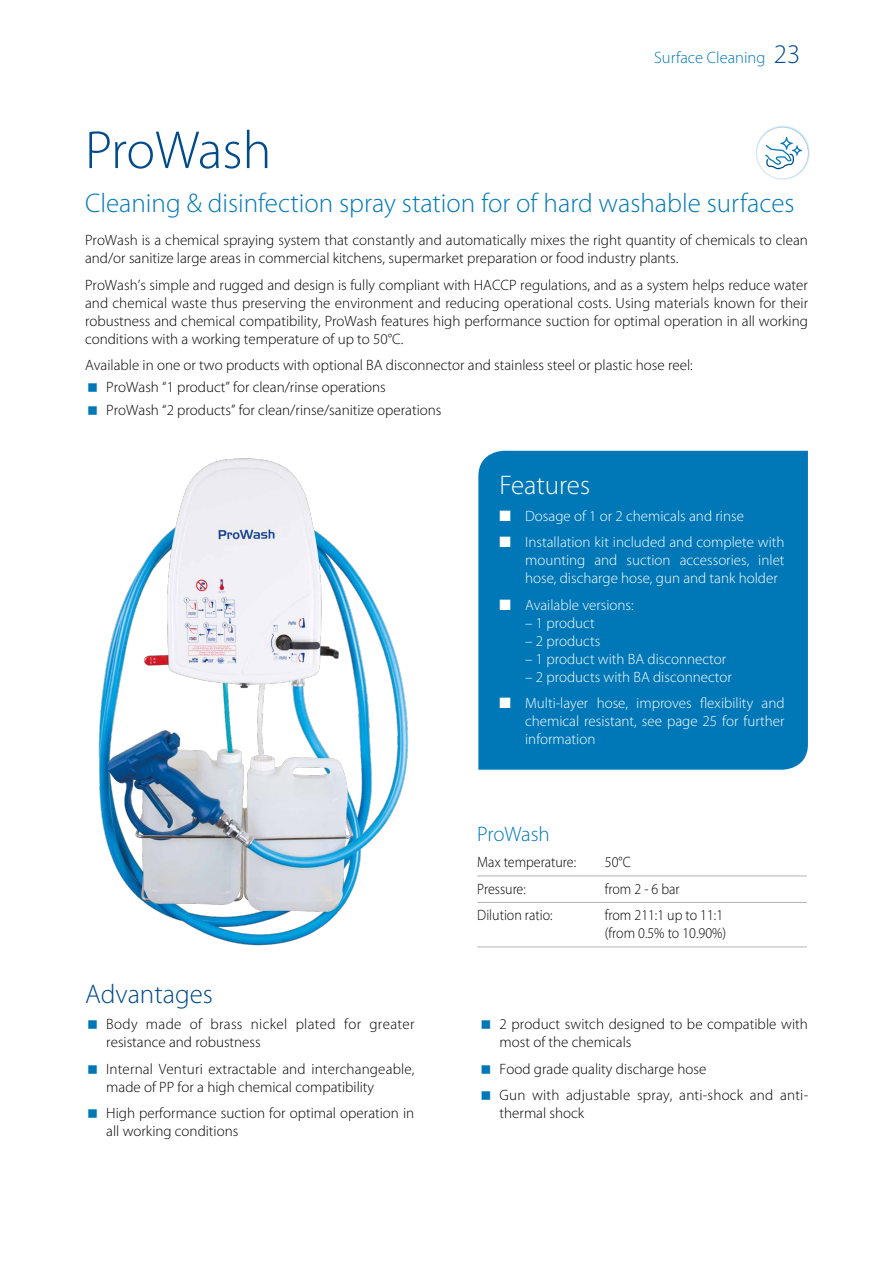
<style>
.page{position:relative;width:893px;height:1263px;background:#fff}
.page>*{position:absolute;margin:0;border:0;box-sizing:border-box;transform-origin:0 0}
.t1{font:300 54px "Myriad Pro";letter-spacing:-.005em;color:#004b8b}
.t2{font:300 27px "Myriad Pro";color:#0078b7}
.t3{font:300 27px "Myriad Pro";color:#004b8b}
.t4{font:300 27px "Myriad Pro";color:#fff}
.t5{font:300 21px "Myriad Pro";letter-spacing:-.005em;color:#0078b7}
.t6{font:300 16.5px "Myriad Pro";color:#0078b7}
.t7{font:300 15px/18px "Myriad Pro";color:#000}
.t8{font:300 15px/18px "Myriad Pro";color:#fff;text-align:justify}
.t9{font:300 15px/18px "Myriad Pro";color:#000;scale:.93 1}
.t10{font:300 15px/18px "Myriad Pro";letter-spacing:.025em;color:#000}
.s1{font-size:27px;color:#004b8b}
</style>
<div class="page">
<div style="left:755px;top:126px;width:55px;height:55px;background:#0078b7;opacity:.5"></div>
<div style="left:757px;top:128px;width:51px;height:51px;background:#fff;border-radius:50%"></div>
<svg style="left:765px;top:137px;width:37px;height:32px"></svg>
<img style="left:98px;top:458px;width:311px;height:488px">
<div style="left:478px;top:451px;width:330px;height:319px;background:#0078b7"></div>
<hr style="left:477px;top:876px;width:330px;height:1px;background:#b3b2b2">
<hr style="left:477px;top:902px;width:330px;height:1px;background:#b3b2b2">
<hr style="left:477px;top:947px;width:330px;height:1px;background:#b3b2b2">
<p class="t6" style="left:654px;top:47px;width:147px">Surface Cleaning <span class="s1">23</span></p>
<h1 class="t1" style="left:85px;top:118px;width:188px">ProWash</h1>
<h2 class="t2" style="left:85px;top:186px;width:711px">Cleaning &amp; disinfection spray station for of hard washable surfaces</h2>
<p class="t7" style="left:85px;top:231px;width:724px">ProWash is a chemical spraying system that constantly and automatically mixes the right quantity of chemicals to clean and/or sanitize large areas in commercial kitchens, supermarket preparation or food industry plants.</p>
<p class="t7" style="left:85px;top:275px;width:725px;text-align:justify">ProWash’s simple and rugged and design is fully compliant with HACCP regulations, and as a system helps reduce water and chemical waste thus preserving the environment and reducing operational costs. Using materials known for their robustness and chemical compatibility, ProWash features high performance suction for optimal operation in all working conditions with a working temperature of up to 50°C.</p>
<p class="t7" style="left:106px;top:354px;width:588px;line-height:22.2px;text-indent:-21px">Available in one or two products with optional BA disconnector and stainless steel or plastic hose reel:<br>ProWash “1 product” for clean/rinse operations<br>ProWash “2 products” for clean/rinse/sanitize operations</p>
<h2 class="t4" style="left:500px;top:469px;width:92px">Features</h2>
<p class="t8" style="left:500px;top:507px;width:246px">■ Dosage of 1 or 2 chemicals and rinse</p>
<p class="t8" style="left:525px;top:533px;width:261px;text-indent:-26px">■ Installation kit included and complete with mounting and suction accessories, inlet hose, discharge hose, gun and tank holder</p>
<p class="t8" style="left:500px;top:596px;width:136px">■ Available versions:</p>
<p class="t8" style="left:525px;top:614px;width:71px">– 1 product</p>
<p class="t8" style="left:525px;top:632px;width:77px">– 2 products</p>
<p class="t8" style="left:525px;top:650px;width:203px">– 1 product with BA disconnector</p>
<p class="t8" style="left:525px;top:668px;width:208px">– 2 products with BA disconnector</p>
<p class="t8" style="left:525px;top:694px;width:261px;text-indent:-26px">■ Multi-layer hose, improves flexibility and chemical resistant, see page 25 for further information</p>
<h2 class="t3" style="left:85px;top:977px;width:129px">Advantages</h2>
<p class="t10" style="left:106px;top:1015px;width:310px">Body made of brass nickel plated for greater resistance and robustness</p>
<p class="t7" style="left:106px;top:1059px;width:310px">Internal Venturi extractable and interchangeable, made of PP for a high chemical compatibility</p>
<p class="t7" style="left:106px;top:1104px;width:309px">High performance suction for optimal operation in all working conditions</p>
<h3 class="t5" style="left:477px;top:821px;width:74px">ProWash</h3>
<p class="t9" style="left:477px;top:853px;width:108px">Max temperature:</p>
<p class="t9" style="left:605px;top:853px;width:29px">50°C</p>
<p class="t9" style="left:477px;top:880px;width:54px">Pressure:</p>
<p class="t9" style="left:605px;top:880px;width:82px">from 2 - 6 bar</p>
<p class="t9" style="left:477px;top:906px;width:82px">Dilution ratio:</p>
<p class="t9" style="left:605px;top:906px;width:132px">from 211:1 up to 11:1 (from 0.5% to 10.90%)</p>
<p class="t7" style="left:500px;top:1015px;width:310px">2 product switch designed to be compatible with most of the chemicals</p>
<p class="t7" style="left:500px;top:1055px;width:310px;line-height:26.5px">Food grade quality discharge hose<br>Gun with adjustable spray, anti-shock and anti-</p>
<p class="t7" style="left:500px;top:1104px;width:86px">thermal shock</p>
</div>
